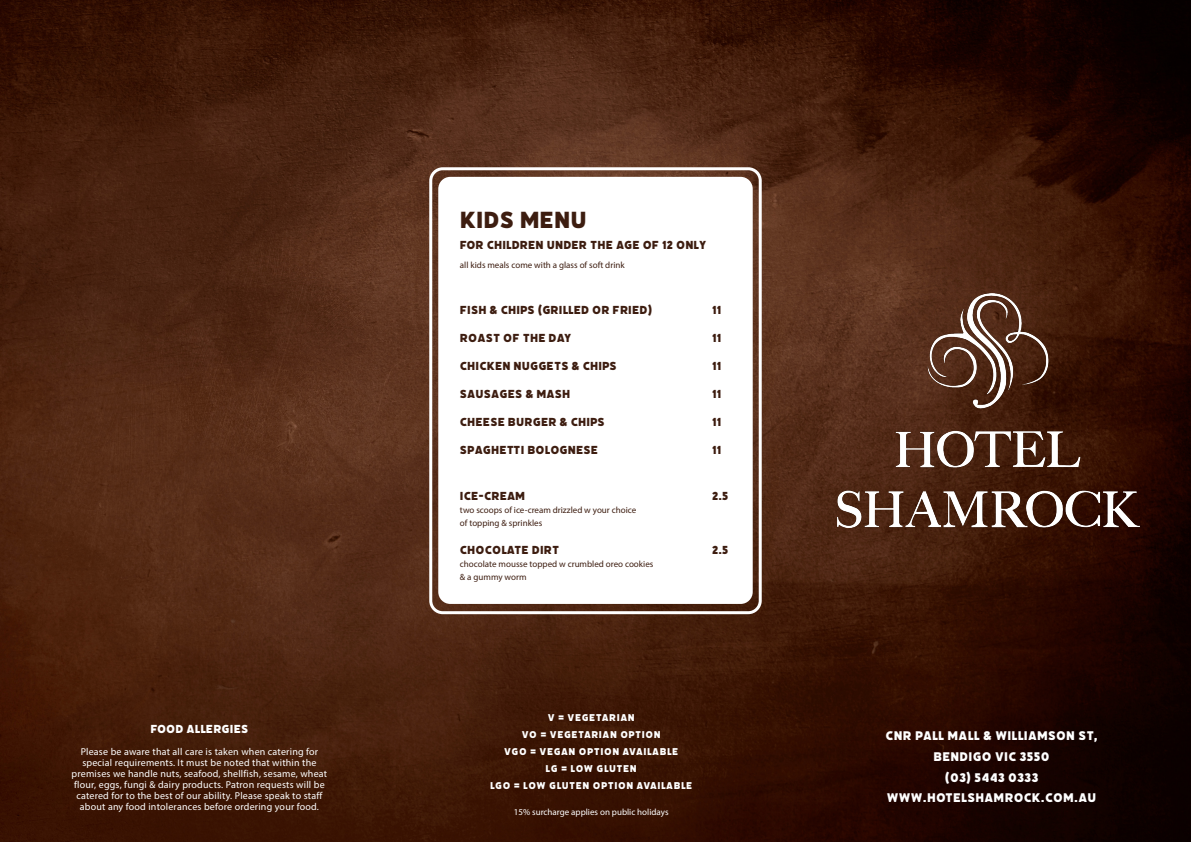
<style>
.page{position:relative;width:1191px;height:842px;background:#fff}
.page>*{position:absolute;margin:0;border:0;box-sizing:border-box;transform-origin:0 0}
.t1{font:26px "Filicudi Solid";color:#3d1d10}
.t2{font:14px "Filicudi Solid";letter-spacing:.02em;color:#fff}
.t3{font:13px "Filicudi Solid";letter-spacing:.01em;color:#3d1d10}
.t4{font:13px "Filicudi Solid";color:#fff}
.t5{font:11px "Filicudi Solid";letter-spacing:.05em;color:#fff}
.t6{font:10px/11px "Myriad Pro";letter-spacing:.02em;color:#fff;text-align:center}
.t7{font:9px "Myriad Pro";color:#3d1d10}
.t8{font:9px "Myriad Pro";color:#fff}
</style>
<div class="page">
<img style="left:0;top:0;width:1191px;height:842px">
<img style="left:838px;top:294px;width:302px;height:234px">
<div style="left:429px;top:167px;width:332px;height:447px;border:3px solid #fff;border-radius:12px"></div>
<div style="left:438px;top:177px;width:314px;height:427px;background:#fff;border-radius:12px"></div>
<p class="t4" style="left:151px;top:722px;width:9px">FOOD</p>
<p class="t4" style="left:186px;top:722px;width:8px">ALLERGIES</p>
<p class="t6" style="left:72px;top:746px;width:257px">Please be aware that all care is taken when catering for special requirements. It must be noted that within the premises we handle nuts, seafood, shellfish, sesame, wheat flour, eggs, fungi &amp; dairy products. Patron requests will be catered for to the best of our ability. Please speak to staff about any food intolerances before ordering your food.</p>
<p class="t1" style="left:460px;top:205px;width:128px">KIDS MENU</p>
<p class="t3" style="left:460px;top:237px;width:248px">FOR CHILDREN UNDER THE AGE OF 12 ONLY</p>
<p class="t7" style="left:460px;top:259px;width:166px">all kids meals come with a glass of soft drink</p>
<p class="t3" style="left:460px;top:302px;width:194px">FISH &amp; CHIPS (GRILLED OR FRIED)</p>
<p class="t3" style="left:712px;top:302px;width:11px">11</p>
<p class="t3" style="left:460px;top:330px;width:113px">ROAST OF THE DAY</p>
<p class="t3" style="left:712px;top:330px;width:11px">11</p>
<p class="t3" style="left:460px;top:358px;width:158px">CHICKEN NUGGETS &amp; CHIPS</p>
<p class="t3" style="left:712px;top:358px;width:11px">11</p>
<p class="t3" style="left:460px;top:386px;width:112px">SAUSAGES &amp; MASH</p>
<p class="t3" style="left:712px;top:386px;width:11px">11</p>
<p class="t3" style="left:460px;top:414px;width:146px">CHEESE BURGER &amp; CHIPS</p>
<p class="t3" style="left:712px;top:414px;width:11px">11</p>
<p class="t3" style="left:460px;top:442px;width:140px">SPAGHETTI BOLOGNESE</p>
<p class="t3" style="left:712px;top:442px;width:11px">11</p>
<p class="t3" style="left:460px;top:488px;width:67px">ICE-CREAM</p>
<p class="t3" style="left:712px;top:488px;width:18px">2.5</p>
<p class="t7" style="left:460px;top:504px;width:178px">two scoops of ice-cream drizzled w your choice</p>
<p class="t7" style="left:460px;top:517px;width:84px">of topping &amp; sprinkles</p>
<p class="t3" style="left:460px;top:542px;width:99px">CHOCOLATE DIRT</p>
<p class="t3" style="left:712px;top:542px;width:18px">2.5</p>
<p class="t7" style="left:460px;top:558px;width:195px">chocolate mousse topped w crumbled oreo cookies</p>
<p class="t7" style="left:460px;top:571px;width:68px">&amp; a gummy worm</p>
<p class="t5" style="left:548px;top:711px;width:28px">V = VEGETARIAN</p>
<p class="t5" style="left:522px;top:728px;width:36px">VO = VEGETARIAN</p>
<p class="t5" style="left:620px;top:728px;width:29px">OPTION</p>
<p class="t5" style="left:504px;top:745px;width:9px">VGO</p>
<p class="t5" style="left:530px;top:745px;width:18px">= VEGAN</p>
<p class="t5" style="left:579px;top:745px;width:29px">OPTION</p>
<p class="t5" style="left:622px;top:745px;width:28px">AVAILABLE</p>
<p class="t5" style="left:545px;top:762px;width:34px">LG = LOW</p>
<p class="t5" style="left:596px;top:762px;width:8px">GLU</p>
<p class="t5" style="left:616px;top:762px;width:14px">TEN</p>
<p class="t5" style="left:490px;top:779px;width:8px">LGO</p>
<p class="t5" style="left:514px;top:779px;width:18px">= LOW</p>
<p class="t5" style="left:549px;top:779px;width:8px">GLU</p>
<p class="t5" style="left:569px;top:779px;width:53px">TEN OPTION</p>
<p class="t5" style="left:636px;top:779px;width:28px">AVAILABLE</p>
<p class="t8" style="left:514px;top:806px;width:156px">15% surcharge applies on public holidays</p>
<p class="t2" style="left:885px;top:728px;width:213px">CNR PALL MALL &amp; WILLIAMSON ST,</p>
<p class="t2" style="left:933px;top:748px;width:118px">BENDIGO VIC 3550</p>
<p class="t2" style="left:945px;top:769px;width:95px">(03) 5443 0333</p>
<p class="t2" style="left:887px;top:789px;width:211px">WWW.HOTELSHAMROCK.COM.AU</p>
</div>
